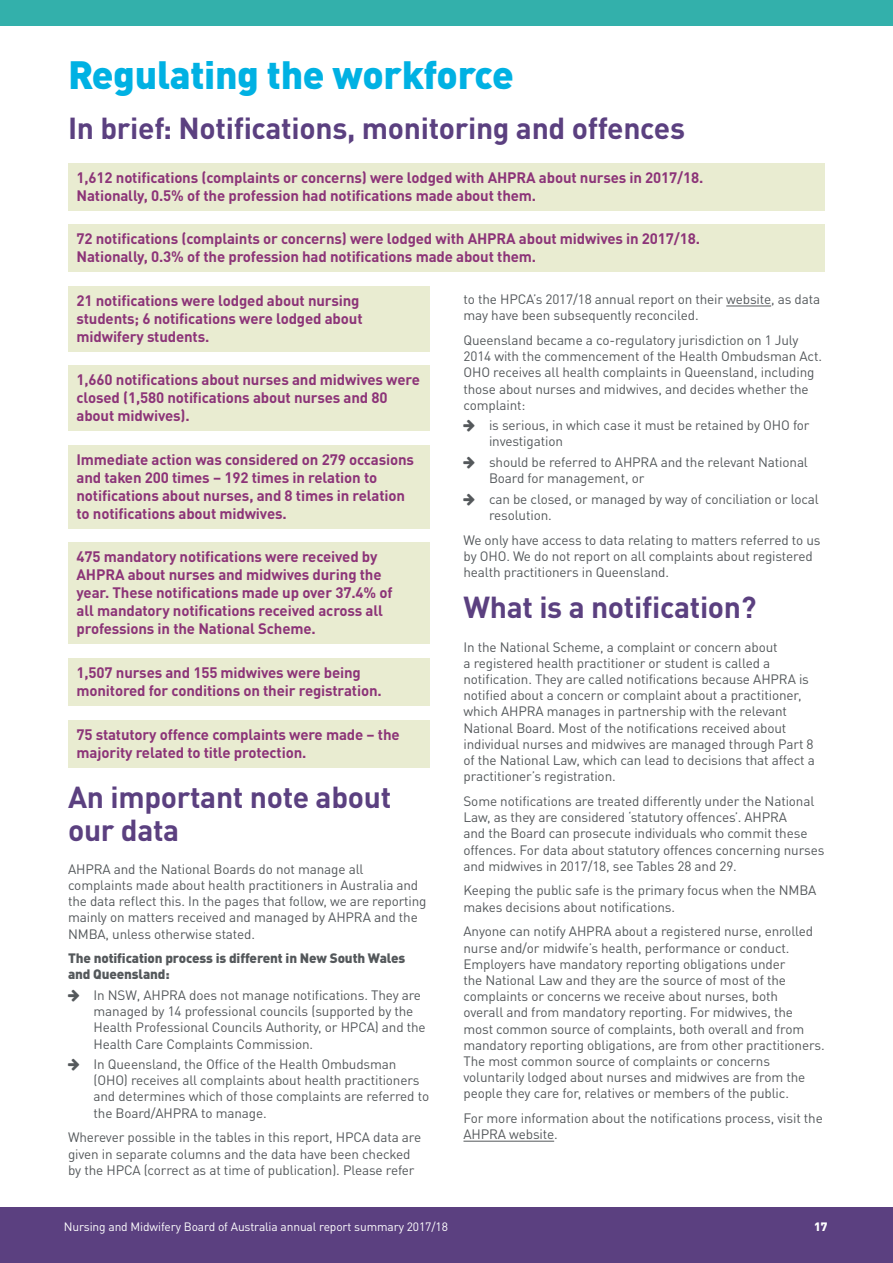
<style>
.page{position:relative;width:893px;height:1263px;background:#fff}
.page>*{position:absolute;margin:0;border:0;box-sizing:border-box;transform-origin:0 0}
.t1{font:900 39px "DINOT";letter-spacing:-.01em;color:#00b1e3}
.t2{font:700 30px/33px "DINOT";letter-spacing:-.01em;color:#5b4080}
.t3{font:700 15px/18px "DINOT";letter-spacing:-.01em;color:#8c3478}
.t4{font:13.5px/16.2px "DINOT";letter-spacing:-.01em;color:#54585b}
.t5{font:900 13.5px/16.2px "DINOT";letter-spacing:-.01em;color:#54585b}
.t6{font:12px "DINOT";letter-spacing:-.01em;color:#fff}
.t7{font:900 12px "DINOT";color:#fff}
</style>
<div class="page">
<div style="left:0;top:0;width:893px;height:26px;background:#33b0ab"></div>
<div style="left:0;top:1208px;width:893px;height:55px;background:#5b4080"></div>
<div style="left:68px;top:163px;width:757px;height:48px;background:#e9ecd1"></div>
<div style="left:68px;top:224px;width:757px;height:48px;background:#e9ecd1"></div>
<div style="left:68px;top:286px;width:361px;height:66px;background:#e9ecd1"></div>
<div style="left:68px;top:365px;width:361px;height:66px;background:#e9ecd1"></div>
<div style="left:68px;top:445px;width:361px;height:84px;background:#e9ecd1"></div>
<div style="left:68px;top:542px;width:361px;height:102px;background:#e9ecd1"></div>
<div style="left:68px;top:658px;width:361px;height:48px;background:#e9ecd1"></div>
<div style="left:68px;top:719px;width:361px;height:48px;background:#e9ecd1"></div>
<hr style="left:726px;top:306px;width:45px;height:1px;background:#54585b">
<hr style="left:463px;top:1141px;width:91px;height:1px;background:#54585b">
<h1 class="t1" style="left:68px;top:49px;width:447px">Regulating the workforce</h1>
<h2 class="t2" style="left:68px;top:111px;width:619px">In brief: Notifications, monitoring and offences</h2>
<p class="t3" style="left:77px;top:168px;width:628px">1,612 notifications (complaints or concerns) were lodged with AHPRA about nurses in 2017/18.<br>Nationally, 0.5% of the profession had notifications made about them.</p>
<p class="t3" style="left:77px;top:230px;width:625px">72 notifications (complaints or concerns) were lodged with AHPRA about midwives in 2017/18.<br>Nationally, 0.3% of the profession had notifications made about them.</p>
<p class="t3" style="left:77px;top:291px;width:288px">21 notifications were lodged about nursing students; 6 notifications were lodged about midwifery students.</p>
<p class="t3" style="left:77px;top:371px;width:345px">1,660 notifications about nurses and midwives were closed (1,580 notifications about nurses and 80 about midwives).</p>
<p class="t3" style="left:77px;top:450px;width:339px">Immediate action was considered on 279 occasions and taken 200 times – 192 times in relation to notifications about nurses, and 8 times in relation to notifications about midwives.</p>
<p class="t3" style="left:77px;top:548px;width:317px">475 mandatory notifications were received by AHPRA about nurses and midwives during the year. These notifications made up over 37.4% of all mandatory notifications received across all professions in the National Scheme.</p>
<p class="t3" style="left:77px;top:663px;width:307px">1,507 nurses and 155 midwives were being monitored for conditions on their registration.</p>
<p class="t3" style="left:77px;top:725px;width:325px">75 statutory offence complaints were made – the majority related to title protection.</p>
<h2 class="t2" style="left:68px;top:779px;width:325px">An important note about our data</h2>
<p class="t4" style="left:68px;top:860px;width:360px">AHPRA and the National Boards do not manage all complaints made about health practitioners in Australia and the data reflect this. In the pages that follow, we are reporting mainly on matters received and managed by AHPRA and the NMBA, unless otherwise stated.</p>
<p class="t5" style="left:68px;top:950px;width:339px">The notification process is different in New South Wales and Queensland:</p>
<p class="t4" style="left:94px;top:987px;width:334px">In NSW, AHPRA does not manage notifications. They are managed by 14 professional councils (supported by the Health Professional Councils Authority, or HPCA) and the Health Care Complaints Commission.</p>
<p class="t4" style="left:94px;top:1056px;width:337px">In Queensland, the Office of the Health Ombudsman (OHO) receives all complaints about health practitioners and determines which of those complaints are referred to the Board/AHPRA to manage.</p>
<p class="t4" style="left:68px;top:1129px;width:355px">Wherever possible in the tables in this report, HPCA data are given in separate columns and the data have been checked by the HPCA (correct as at time of publication). Please refer</p>
<p class="t4" style="left:463px;top:291px;width:358px">to the HPCA’s 2017/18 annual report on their website, as data may have been subsequently reconciled.</p>
<p class="t4" style="left:463px;top:332px;width:360px">Queensland became a co-regulatory jurisdiction on 1 July 2014 with the commencement of the Health Ombudsman Act.<br>OHO receives all health complaints in Queensland, including those about nurses and midwives, and decides whether the complaint:</p>
<p class="t4" style="left:489px;top:417px;width:322px">is serious, in which case it must be retained by OHO for investigation</p>
<p class="t4" style="left:489px;top:454px;width:320px">should be referred to AHPRA and the relevant National<br>Board for management, or</p>
<p class="t4" style="left:489px;top:490px;width:331px">can be closed, or managed by way of conciliation or local resolution.</p>
<p class="t4" style="left:463px;top:531px;width:359px">We only have access to data relating to matters referred to us by OHO. We do not report on all complaints about registered health practitioners in Queensland.</p>
<h2 class="t2" style="left:463px;top:590px;width:295px">What is a notification?</h2>
<p class="t4" style="left:463px;top:638px;width:353px">In the National Scheme, a complaint or concern about<br>a registered health practitioner or student is called a notification. They are called notifications because AHPRA is notified about a concern or complaint about a practitioner, which AHPRA manages in partnership with the relevant National Board. Most of the notifications received about individual nurses and midwives are managed through Part 8 of the National Law, which can lead to decisions that affect a practitioner’s registration.</p>
<p class="t4" style="left:463px;top:793px;width:362px">Some notifications are treated differently under the National Law, as they are considered ‘statutory offences’. AHPRA<br>and the Board can prosecute individuals who commit these offences. For data about statutory offences concerning nurses and midwives in 2017/18, see Tables 28 and 29.</p>
<p class="t4" style="left:463px;top:882px;width:354px">Keeping the public safe is the primary focus when the NMBA makes decisions about notifications.</p>
<p class="t4" style="left:463px;top:923px;width:363px">Anyone can notify AHPRA about a registered nurse, enrolled nurse and/or midwife’s health, performance or conduct.<br>Employers have mandatory reporting obligations under<br>the National Law and they are the source of most of the complaints or concerns we receive about nurses, both<br>overall and from mandatory reporting. For midwives, the most common source of complaints, both overall and from mandatory reporting obligations, are from other practitioners.<br>The most common source of complaints or concerns voluntarily lodged about nurses and midwives are from the people they care for, relatives or members of the public.</p>
<p class="t4" style="left:463px;top:1110px;width:361px">For more information about the notifications process, visit the<br>AHPRA website.</p>
<p class="t6" style="left:64px;top:1219px;width:386px">Nursing and Midwifery Board of Australia annual report summary 2017/18</p>
<p class="t7" style="left:814px;top:1219px;width:15px">17</p>
</div>
